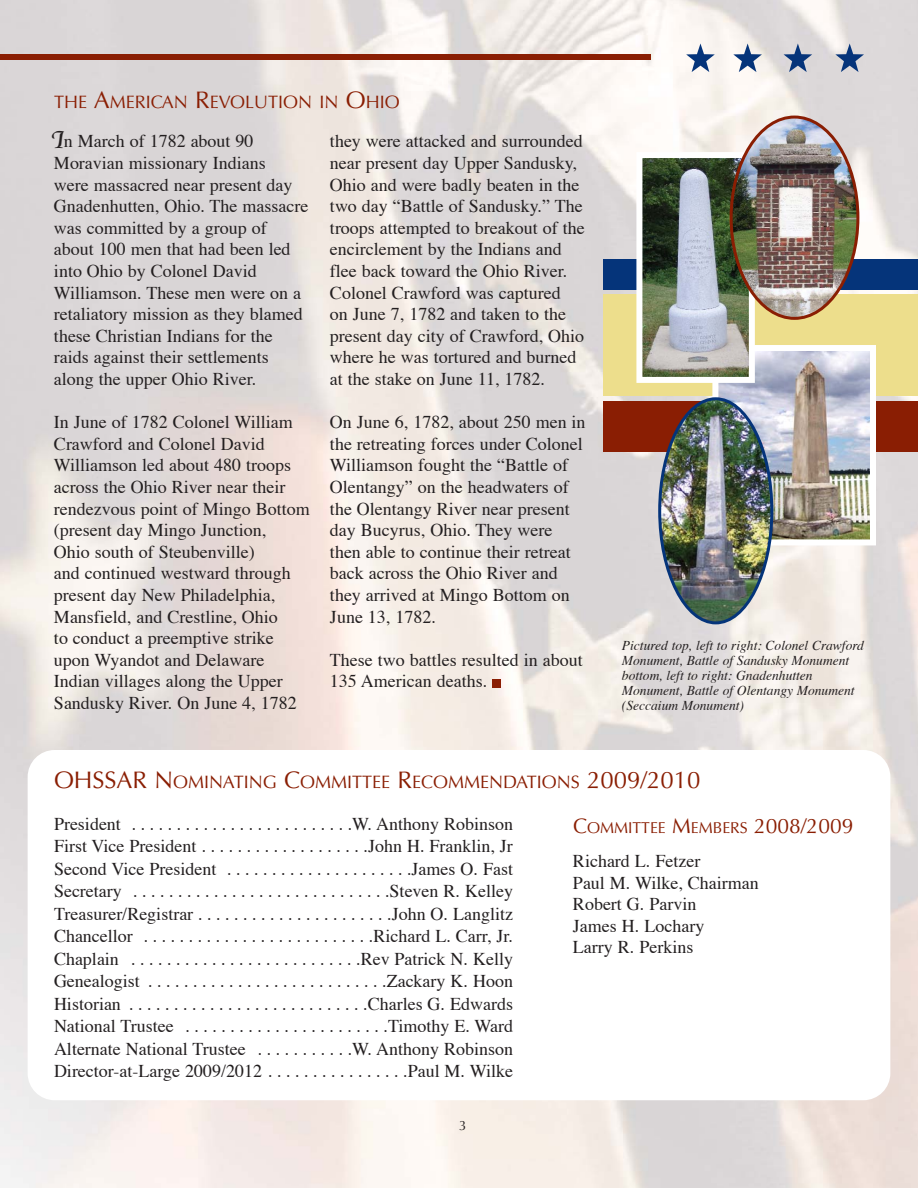
<style>
.page{position:relative;width:918px;height:1188px;background:#fff}
.page>*{position:absolute;margin:0;border:0;box-sizing:border-box;transform-origin:0 0}
.t1{font:27px "Cataneo BT Regular Swash";color:#231f20}
.t2{font:18px/21.6px "Times";color:#231f20}
.t3{font:18px "Optima";color:#8a1e03}
.t4{font:15.75px "Optima";color:#8a1e03}
.t5{font:italic 13.5px/15px "Times";color:#231f20}
.t6{font:13.5px "Optima";color:#231f20}
.s1{font-size:24px}
.s2{font-size:21px}
</style>
<div class="page">
<img style="left:0;top:0;width:918px;height:1188px">
<div style="left:604px;top:260px;width:314px;height:30px;background:#05347a"></div>
<div style="left:604px;top:295px;width:314px;height:101px;background:#edde8c"></div>
<div style="left:604px;top:401px;width:314px;height:51px;background:#8a1e03"></div>
<div style="left:28px;top:750px;width:862px;height:350px;background:#fff;border-radius:27px"></div>
<svg style="left:686px;top:44px;width:29px;height:28px"></svg>
<svg style="left:733px;top:44px;width:29px;height:28px"></svg>
<svg style="left:784px;top:44px;width:28px;height:28px"></svg>
<svg style="left:835px;top:44px;width:29px;height:28px"></svg>
<div style="left:0;top:54px;width:650px;height:5px;background:#8a1e03"></div>
<div style="left:493px;top:679px;width:8px;height:8px;background:#8a1e03"></div>
<img style="left:719px;top:352px;width:150px;height:186px">
<div style="left:712px;top:345px;width:164px;height:200px;border:6px solid #fff"></div>
<img style="left:643px;top:159px;width:105px;height:217px">
<div style="left:636px;top:152px;width:119px;height:231px;border:6px solid #fff"></div>
<img style="left:658px;top:397px;width:115px;height:227px">
<img style="left:730px;top:116px;width:129px;height:204px">
<p class="t3" style="left:54px;top:95px;width:347px">THE <span class="s1">A</span>MERICAN <span class="s1">R</span>EVOLUTION IN <span class="s1">O</span>HIO</p>
<h1 class="t1" style="left:52px;top:125px;width:15px">I</h1>
<p class="t2" style="left:54px;top:132px;width:256px;text-indent:10px">n March of 1782 about 90<br>Moravian missionary Indians<br>were massacred near present day<br>Gnadenhutten, Ohio. The massacre was committed by a group of about 100 men that had been led into Ohio by Colonel David<br>Williamson. These men were on a retaliatory mission as they blamed these Christian Indians for the raids against their settlements along the upper Ohio River.</p>
<p class="t2" style="left:54px;top:413px;width:257px">In June of 1782 Colonel William<br>Crawford and Colonel David<br>Williamson led about 480 troops across the Ohio River near their rendezvous point of Mingo Bottom (present day Mingo Junction,<br>Ohio south of Steubenville)<br>and continued westward through present day New Philadelphia,<br>Mansfield, and Crestline, Ohio<br>to conduct a preemptive strike upon Wyandot and Delaware<br>Indian villages along the Upper<br>Sandusky River. On June 4, 1782</p>
<p class="t2" style="left:330px;top:132px;width:256px">they were attacked and surrounded near present day Upper Sandusky,<br>Ohio and were badly beaten in the two day “Battle of Sandusky.” The troops attempted to breakout of the encirclement by the Indians and flee back toward the Ohio River.<br>Colonel Crawford was captured<br>on June 7, 1782 and taken to the present day city of Crawford, Ohio where he was tortured and burned at the stake on June 11, 1782.</p>
<p class="t2" style="left:330px;top:413px;width:257px">On June 6, 1782, about 250 men in the retreating forces under Colonel<br>Williamson fought the “Battle of<br>Olentangy” on the headwaters of the Olentangy River near present day Bucyrus, Ohio. They were then able to continue their retreat back across the Ohio River and they arrived at Mingo Bottom on<br>June 13, 1782.</p>
<p class="t2" style="left:330px;top:650px;width:254px">These two battles resulted in about<br>135 American deaths.</p>
<p class="t5" style="left:622px;top:640px;width:243px">Pictured top, left to right: Colonel Crawford Monument, Battle of Sandusky Monument bottom, left to right: Gnadenhutten Monument, Battle of Olentangy Monument (Seccaium Monument)</p>
<p class="t3" style="left:54px;top:774px;width:648px"><span class="s1">OHSSAR N</span>OMINATING <span class="s1">C</span>OMMITTEE <span class="s1">R</span>ECOMMENDATIONS <span class="s1">2009/2010</span></p>
<p class="t2" style="left:54px;top:814px;width:461px;line-height:22.5px;text-align:justify">President . . . . . . . . . . . . . . . . . . . . . . . . .W. Anthony Robinson First Vice President . . . . . . . . . . . . . . . . . . .John H. Franklin, Jr Second Vice President . . . . . . . . . . . . . . . . . . . . .James O. Fast Secretary . . . . . . . . . . . . . . . . . . . . . . . . . . . . .Steven R. Kelley Treasurer/Registrar . . . . . . . . . . . . . . . . . . . . . .John O. Langlitz Chancellor . . . . . . . . . . . . . . . . . . . . . . . . . .Richard L. Carr, Jr.<br>Chaplain . . . . . . . . . . . . . . . . . . . . . . . . . .Rev Patrick N. Kelly Genealogist . . . . . . . . . . . . . . . . . . . . . . . . . . .Zackary K. Hoon Historian . . . . . . . . . . . . . . . . . . . . . . . . . . .Charles G. Edwards National Trustee . . . . . . . . . . . . . . . . . . . . . . .Timothy E. Ward Alternate National Trustee . . . . . . . . . . .W. Anthony Robinson Director-at-Large 2009/2012 . . . . . . . . . . . . . . . .Paul M. Wilke</p>
<p class="t6" style="left:459px;top:1120px;width:9px">3</p>
<p class="t4" style="left:573px;top:821px;width:282px"><span class="s2">C</span>OMMITTEE <span class="s2">M</span>EMBERS <span class="s2">2008/2009</span></p>
<p class="t2" style="left:573px;top:852px;width:187px">Richard L. Fetzer<br>Paul M. Wilke, Chairman<br>Robert G. Parvin<br>James H. Lochary<br>Larry R. Perkins</p>
</div>
